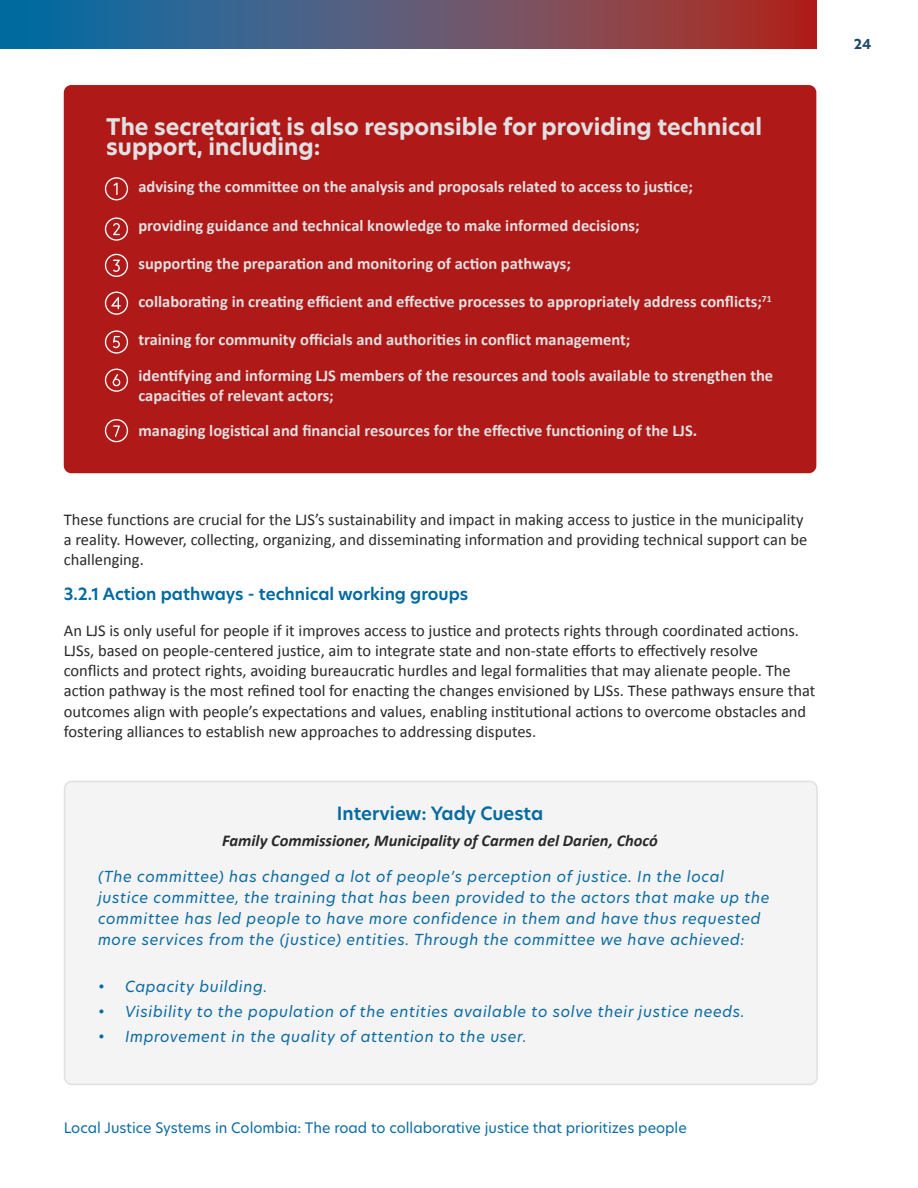
<style>
.page{position:relative;width:918px;height:1188px;background:#fff}
.page>*{position:absolute;margin:0;border:0;box-sizing:border-box;transform-origin:0 0}
.Box_Header{font:700 22.5px/20.2px "New Hero";color:#dfe0e1}
.Figure_Heading{font:600 18px "New Hero";color:#046ba1}
.Body_Text{font:16.5px/20.2px "Calibri";color:#282929}
.Box_Paragraph{font:700 16.5px/20.2px "Calibri";color:#dfe0e1}
.Figure_Heading-2{font:italic 700 16.5px "Calibri";color:#282929}
.Chapter_Sub-heading_2{font:600 16.5px "New Hero";color:#0069a0}
.Quote_2{font:italic 15px/21px "New Hero";letter-spacing:.04em;color:#0c6ca2}
.t1{font:14.25px "New Hero";color:#0c6ca2}
.t2{font:700 13.5px "New Hero";color:#1d4868}
</style>
<div class="page">
<svg style="left:0;top:0;width:816px;height:49px;background:#5d546d"></svg>
<div style="left:64px;top:85px;width:752px;height:388px;background:#af1917;border-radius:8px"></div>
<div style="left:65px;top:781px;width:752px;height:303px;background:#f5f4f4;border-radius:8px"></div>
<div style="left:64px;top:781px;width:754px;height:304px;border:2px solid #dfe0e1;border-radius:8px"></div>
<svg style="left:105px;top:254px;width:23px;height:23px"></svg>
<svg style="left:105px;top:330px;width:23px;height:24px"></svg>
<svg style="left:105px;top:292px;width:23px;height:23px"></svg>
<svg style="left:105px;top:177px;width:23px;height:23px"></svg>
<svg style="left:105px;top:419px;width:23px;height:23px"></svg>
<svg style="left:105px;top:369px;width:23px;height:23px"></svg>
<svg style="left:105px;top:217px;width:23px;height:24px"></svg>
<p class="Box_Header" style="left:106px;top:117px;width:657px">The secretariat is also responsible for providing technical support, including:</p>
<p class="Box_Paragraph" style="left:138px;top:176px;width:556px">advising the committee on the analysis and proposals related to access to justice;</p>
<p class="Box_Paragraph" style="left:138px;top:215px;width:503px">providing guidance and technical knowledge to make informed decisions;</p>
<p class="Box_Paragraph" style="left:138px;top:253px;width:434px">supporting the preparation and monitoring of action pathways;</p>
<p class="Box_Paragraph" style="left:138px;top:291px;width:635px">collaborating in creating efficient and effective processes to appropriately address conflicts;<sup>71</sup></p>
<p class="Box_Paragraph" style="left:138px;top:329px;width:494px">training for community officials and authorities in conflict management;</p>
<p class="Box_Paragraph" style="left:138px;top:365px;width:636px">identifying and informing LJS members of the resources and tools available to strengthen the capacities of relevant actors;</p>
<p class="Box_Paragraph" style="left:138px;top:420px;width:560px">managing logistical and financial resources for the effective functioning of the LJS.</p>
<p class="Body_Text" style="left:64px;top:508px;width:745px">These functions are crucial for the LJS’s sustainability and impact in making access to justice in the municipality a reality. However, collecting, organizing, and disseminating information and providing technical support can be challenging.</p>
<p class="Chapter_Sub-heading_2" style="left:64px;top:583px;width:406px">3.2.1 Action pathways - technical working groups</p>
<p class="Body_Text" style="left:64px;top:619px;width:753px">An LJS is only useful for people if it improves access to justice and protects rights through coordinated actions.<br>LJSs, based on people-centered justice, aim to integrate state and non-state efforts to effectively resolve conflicts and protect rights, avoiding bureaucratic hurdles and legal formalities that may alienate people. The action pathway is the most refined tool for enacting the changes envisioned by LJSs. These pathways ensure that outcomes align with people’s expectations and values, enabling institutional actions to overcome obstacles and fostering alliances to establish new approaches to addressing disputes.</p>
<p class="Figure_Heading" style="left:337px;top:801px;width:208px">Interview: Yady Cuesta</p>
<p class="Figure_Heading-2" style="left:222px;top:829px;width:437px">Family Commissioner, Municipality of Carmen del Darien, Chocó</p>
<p class="Quote_2" style="left:98px;top:866px;width:673px">(The committee) has changed a lot of people’s perception of justice. In the local justice committee, the training that has been provided to the actors that make up the committee has led people to have more confidence in them and have thus requested more services from the (justice) entities. Through the committee we have achieved:</p>
<p class="Quote_2" style="left:98px;top:975px;width:171px">• Capacity building.</p>
<p class="Quote_2" style="left:98px;top:1001px;width:648px">• Visibility to the population of the entities available to solve their justice needs.</p>
<p class="Quote_2" style="left:98px;top:1026px;width:430px">• Improvement in the quality of attention to the user.</p>
<p class="t1" style="left:64px;top:1118px;width:625px">Local Justice Systems in Colombia: The road to collaborative justice that prioritizes people</p>
<p class="t2" style="left:854px;top:34px;width:19px">24</p>
</div>
